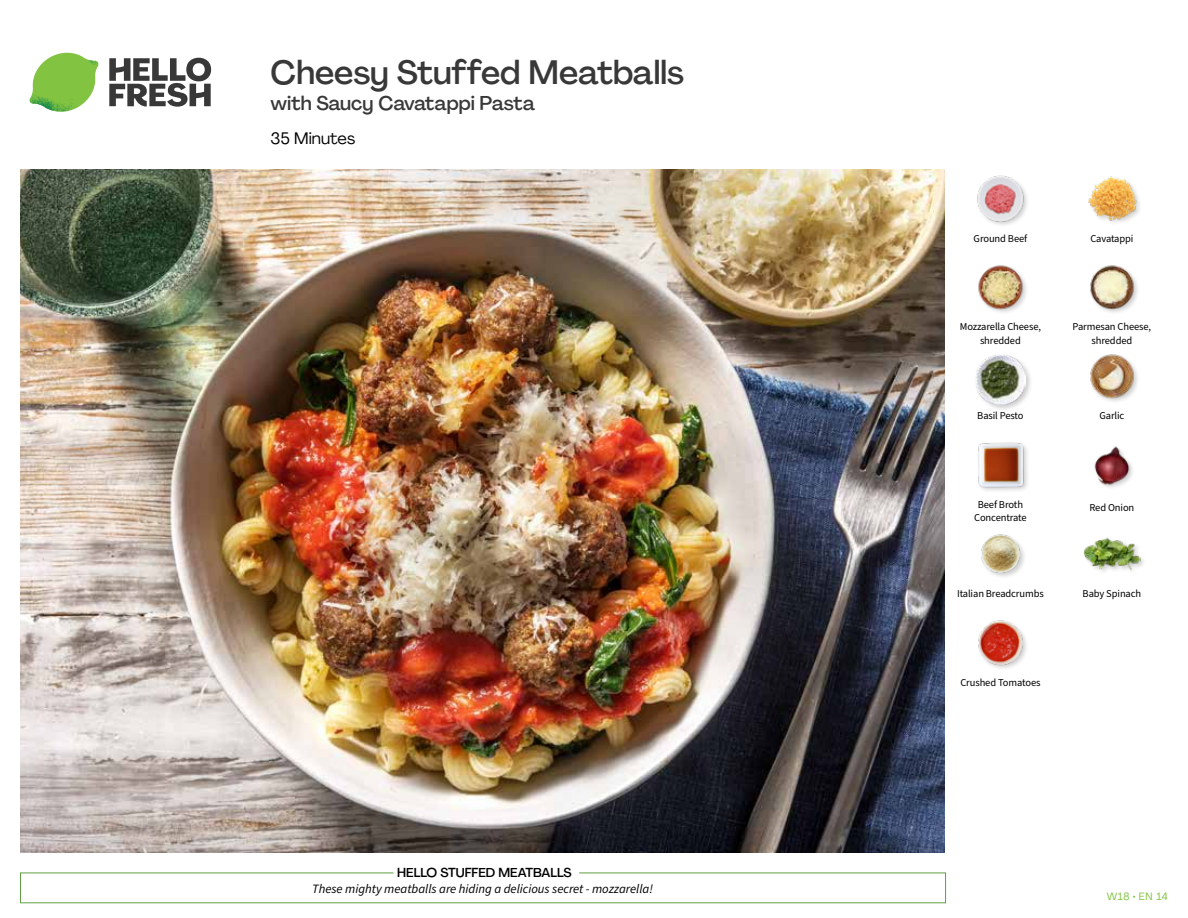
<style>
.page{position:relative;width:1188px;height:918px;background:#fff}
.page>*{position:absolute;margin:0;border:0;box-sizing:border-box;transform-origin:0 0}
.t1{font:500 33px "Agrandir";color:#383839}
.t2{font:500 19.5px "Agrandir";color:#383839}
.t3{font:16.5px "Agrandir";color:#000}
.t4{font:italic 12.75px "Source Sans Pro";color:#000}
.t5{font:500 12.75px "Agrandir";color:#000}
.t6{font:10.5px/13.5px "Source Sans Pro";letter-spacing:-.01em;color:#000;text-align:center}
.t7{font:10.5px "Agrandir";letter-spacing:.05em;color:#82c341}
</style>
<div class="page">
<svg style="left:109px;top:57px;width:102px;height:50px"></svg>
<svg style="left:34px;top:53px;width:62px;height:40px"></svg>
<img style="left:67px;top:53px;width:32px;height:26px">
<img style="left:33px;top:75px;width:59px;height:11px">
<img style="left:29px;top:79px;width:61px;height:33px">
<img style="left:65px;top:86px;width:27px;height:25px">
<div style="left:20px;top:873px;width:926px;height:30px;border:1px solid #609f43"></div>
<div style="left:394px;top:865px;width:185px;height:15px;background:#fff"></div>
<img style="left:21px;top:170px;width:924px;height:682px">
<img style="left:978px;top:620px;width:49px;height:49px">
<div style="left:1083px;top:536px;width:64px;height:41px;background:#000;opacity:.2"></div>
<img style="left:1083px;top:536px;width:58px;height:41px">
<img style="left:981px;top:534px;width:43px;height:43px">
<img style="left:1094px;top:446px;width:39px;height:42px">
<img style="left:978px;top:442px;width:50px;height:49px">
<img style="left:1090px;top:354px;width:48px;height:48px">
<div style="left:974px;top:353px;width:59px;height:59px;background:#000;opacity:.2"></div>
<img style="left:975px;top:354px;width:51px;height:51px">
<img style="left:1090px;top:265px;width:48px;height:48px">
<img style="left:978px;top:265px;width:49px;height:48px">
<img style="left:1088px;top:176px;width:52px;height:47px">
<img style="left:977px;top:175px;width:50px;height:50px">
<h1 class="t1" style="left:271px;top:52px;width:415px">Cheesy Stuffed Meatballs</h1>
<h2 class="t2" style="left:271px;top:91px;width:266px">with Saucy Cavatappi Pasta</h2>
<h3 class="t3" style="left:271px;top:128px;width:86px">35 Minutes</h3>
<p class="t5" style="left:397px;top:864px;width:176px">HELLO STUFFED MEATBALLS</p>
<p class="t4" style="left:312px;top:880px;width:342px">These mighty meatballs are hiding a delicious secret - mozzarella!</p>
<p class="t6" style="left:974px;top:232px;width:55px">Ground Beef</p>
<p class="t6" style="left:960px;top:321px;width:83px">Mozzarella Cheese, shredded</p>
<p class="t6" style="left:1090px;top:232px;width:45px">Cavatappi</p>
<p class="t6" style="left:1073px;top:321px;width:80px">Parmesan Cheese, shredded</p>
<p class="t6" style="left:977px;top:409px;width:48px">Basil Pesto</p>
<p class="t6" style="left:1099px;top:409px;width:26px">Garlic</p>
<p class="t6" style="left:978px;top:498px;width:47px">Beef Broth</p>
<p class="t6" style="left:1089px;top:501px;width:46px">Red Onion</p>
<p class="t6" style="left:974px;top:512px;width:54px">Concentrate</p>
<p class="t6" style="left:957px;top:587px;width:88px">Italian Breadcrumbs</p>
<p class="t6" style="left:1083px;top:587px;width:60px">Baby Spinach</p>
<p class="t6" style="left:960px;top:676px;width:82px">Crushed Tomatoes</p>
<p class="t7" style="left:1107px;top:890px;width:62px">W18 • EN 14</p>
</div>
